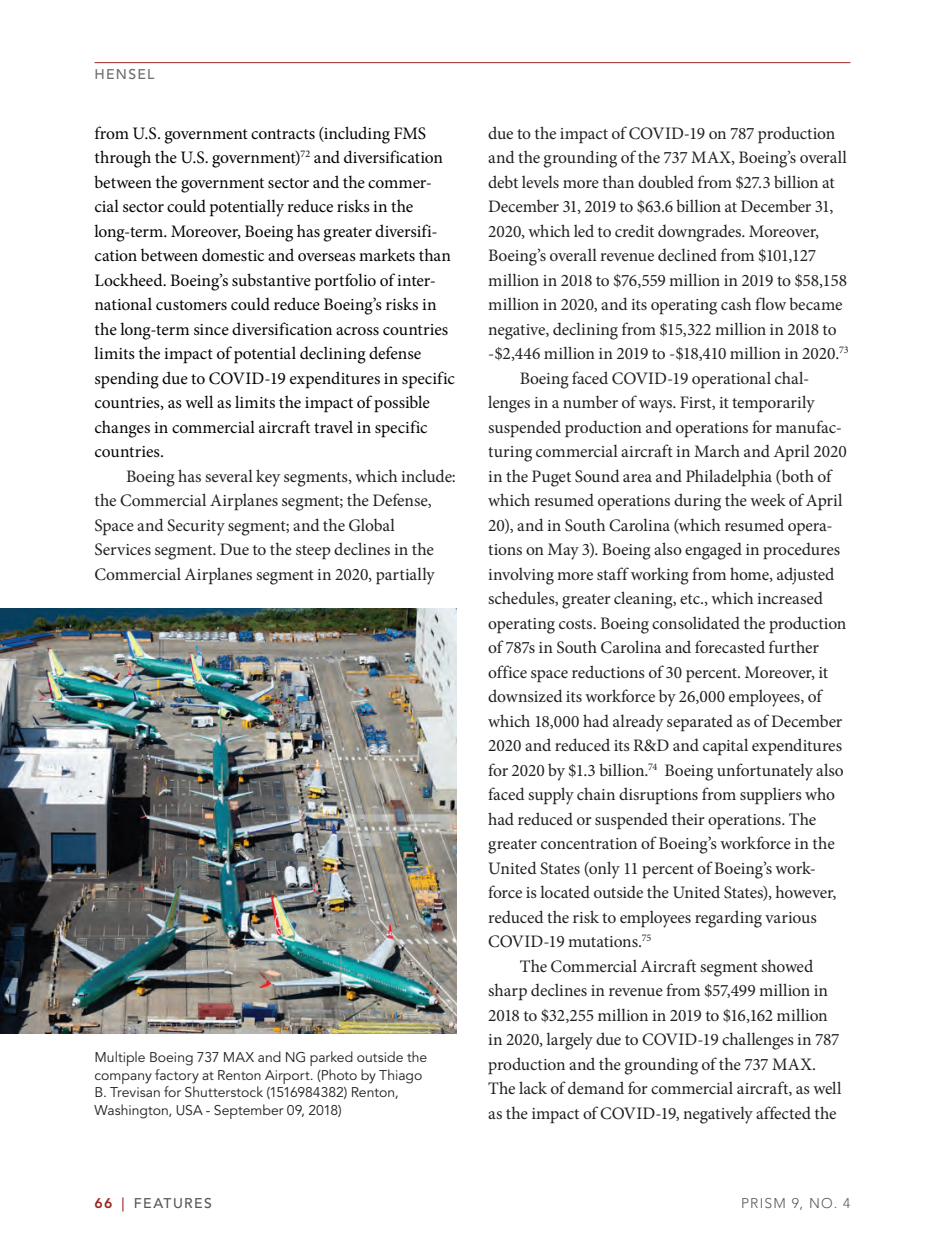
<style>
.page{position:relative;width:945px;height:1260px;background:#fff}
.page>*{position:absolute;margin:0;border:0;box-sizing:border-box;transform-origin:0 0}
.t1{font:17.5px/24.5px "Minion Pro";letter-spacing:-.01em;color:#231f20}
.t2{font:17.5px/24.5px "Minion Pro";letter-spacing:-.005em;color:#040503}
.t3{font:14px/17.5px "Avenir LT Std";color:#231f20}
.t4{font:500 14px "Avenir LT Std";letter-spacing:.1em;color:#57585a}
.t5{font:300 14px "Avenir LT Std";letter-spacing:.09em;color:#57585a}
.t6{font:500 14px "Avenir LT Std";letter-spacing:.09em;color:#6c6d70}
.s1{font-weight:800;color:#992524}
.s2{color:#992524}
</style>
<div class="page">
<hr style="left:94px;top:62px;width:756px;height:1px;background:#992524">
<img style="left:0;top:609px;width:457px;height:425px">
<p class="t6" style="left:94px;top:66px;width:61px">HENSEL</p>
<p class="t2" style="left:94px;top:121px;width:362px">from U.S. government contracts (including FMS through the U.S. government)<sup>72</sup> and diversification between the government sector and the commer&shy;cial sector could potentially reduce risks in the long-term. Moreover, Boeing has greater diversifi&shy;cation between domestic and overseas markets than Lockheed. Boeing’s substantive portfolio of inter&shy;national customers could reduce Boeing’s risks in the long-term since diversification across countries limits the impact of potential declining defense spending due to COVID-19 expenditures in specific countries, as well as limits the impact of possible changes in commercial aircraft travel in specific countries.</p>
<p class="t1" style="left:95px;top:464px;width:363px;text-indent:32px">Boeing has several key segments, which include: the Commercial Airplanes segment; the Defense, Space and Security segment; and the Global<br>Services segment. Due to the steep declines in the Commercial Airplanes segment in 2020, partially</p>
<p class="t3" style="left:94px;top:1049px;width:334px">Multiple Boeing 737 MAX and NG parked outside the company factory at Renton Airport. (Photo by Thiago B. Trevisan for Shutterstock (1516984382) Renton, Washington, USA - September 09, 2018)</p>
<p class="t1" style="left:488px;top:121px;width:349px">due to the impact of COVID-19 on 787 production</p>
<p class="t1" style="left:488px;top:145px;width:360px">and the grounding of the 737 MAX, Boeing’s overall</p>
<p class="t1" style="left:488px;top:170px;width:348px">debt levels more than doubled from $27.3 billion at</p>
<p class="t1" style="left:488px;top:194px;width:347px">December 31, 2019 to $63.6 billion at December 31,</p>
<p class="t1" style="left:488px;top:219px;width:333px">2020, which led to credit downgrades. Moreover,</p>
<p class="t1" style="left:488px;top:243px;width:330px">Boeing’s overall revenue declined from $101,127</p>
<p class="t1" style="left:488px;top:268px;width:360px">million in 2018 to $76,559 million in 2019 to $58,158</p>
<p class="t1" style="left:488px;top:292px;width:356px">million in 2020, and its operating cash flow became</p>
<p class="t1" style="left:488px;top:317px;width:350px">negative, declining from $15,322 million in 2018 to</p>
<p class="t1" style="left:488px;top:341px;width:362px">-$2,446 million in 2019 to -$18,410 million in 2020.<sup>73</sup></p>
<p class="t1" style="left:520px;top:366px;width:291px">Boeing faced COVID-19 operational chal-</p>
<p class="t1" style="left:488px;top:390px;width:328px">lenges in a number of ways. First, it temporarily</p>
<p class="t1" style="left:488px;top:415px;width:355px">suspended production and operations for manufac-</p>
<p class="t1" style="left:488px;top:439px;width:360px">turing commercial aircraft in March and April 2020</p>
<p class="t1" style="left:488px;top:464px;width:345px">in the Puget Sound area and Philadelphia (both of</p>
<p class="t1" style="left:488px;top:488px;width:356px">which resumed operations during the week of April</p>
<p class="t1" style="left:488px;top:513px;width:346px">20), and in South Carolina (which resumed opera-</p>
<p class="t1" style="left:488px;top:537px;width:354px">tions on May 3). Boeing also engaged in procedures</p>
<p class="t1" style="left:488px;top:562px;width:348px">involving more staff working from home, adjusted</p>
<p class="t1" style="left:488px;top:586px;width:336px">schedules, greater cleaning, etc., which increased</p>
<p class="t1" style="left:488px;top:611px;width:360px">operating costs. Boeing consolidated the production</p>
<p class="t1" style="left:488px;top:635px;width:332px">of 787s in South Carolina and forecasted further</p>
<p class="t1" style="left:488px;top:660px;width:341px">office space reductions of 30 percent. Moreover, it</p>
<p class="t1" style="left:488px;top:684px;width:335px">downsized its workforce by 26,000 employees, of</p>
<p class="t1" style="left:488px;top:709px;width:356px">which 18,000 had already separated as of December</p>
<p class="t1" style="left:488px;top:733px;width:355px">2020 and reduced its R&amp;D and capital expenditures</p>
<p class="t1" style="left:488px;top:758px;width:357px">for 2020 by $1.3 billion.<sup>74</sup> Boeing unfortunately also</p>
<p class="t1" style="left:488px;top:782px;width:348px">faced supply chain disruptions from suppliers who</p>
<p class="t1" style="left:488px;top:807px;width:330px">had reduced or suspended their operations. The</p>
<p class="t1" style="left:488px;top:831px;width:348px">greater concentration of Boeing’s workforce in the</p>
<p class="t1" style="left:488px;top:856px;width:329px">United States (only 11 percent of Boeing’s work-</p>
<p class="t1" style="left:488px;top:880px;width:350px">force is located outside the United States), however,</p>
<p class="t1" style="left:488px;top:905px;width:330px">reduced the risk to employees regarding various</p>
<p class="t1" style="left:488px;top:929px;width:165px">COVID-19 mutations.<sup>75</sup></p>
<p class="t1" style="left:520px;top:954px;width:295px">The Commercial Aircraft segment showed</p>
<p class="t1" style="left:488px;top:978px;width:341px">sharp declines in revenue from $57,499 million in</p>
<p class="t1" style="left:488px;top:1003px;width:341px">2018 to $32,255 million in 2019 to $16,162 million</p>
<p class="t1" style="left:488px;top:1027px;width:353px">in 2020, largely due to COVID-19 challenges in 787</p>
<p class="t1" style="left:488px;top:1052px;width:329px">production and the grounding of the 737 MAX.</p>
<p class="t1" style="left:488px;top:1076px;width:355px">The lack of demand for commercial aircraft, as well</p>
<p class="t1" style="left:488px;top:1101px;width:350px">as the impact of COVID-19, negatively affected the</p>
<p class="t4" style="left:94px;top:1195px;width:119px"><span class="s1">66</span> <span class="s2">|</span> FEATURES</p>
<p class="t5" style="left:741px;top:1195px;width:111px">PRISM 9, NO. 4</p>
</div>
